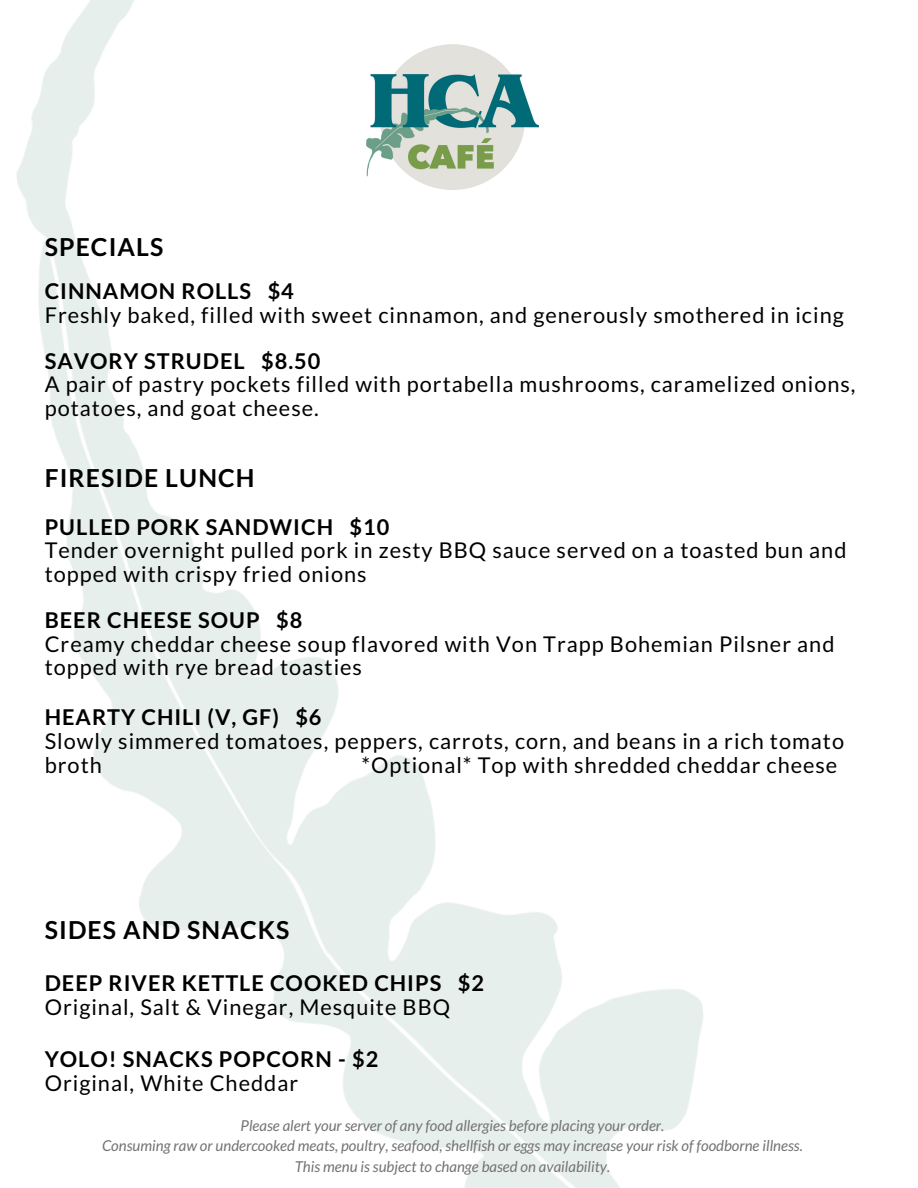
<style>
.page{position:relative;width:918px;height:1188px;background:#fff}
.page>*{position:absolute;margin:0;border:0;box-sizing:border-box;transform-origin:0 0}
.t1{font:700 24.75px "Lato";letter-spacing:.045em;color:#000}
.t2{font:21.75px/23.7px "Lato";letter-spacing:.045em;color:#000}
.t3{font:700 21.75px "Lato";letter-spacing:.045em;color:#000}
.t4{font:italic 15px "Lato";color:#737373}
</style>
<div class="page">
<img style="left:16px;top:0;width:687px;height:1188px">
<img style="left:366px;top:45px;width:172px;height:145px">
<p class="t1" style="left:45px;top:231px;width:120px">SPECIALS</p>
<p class="t3" style="left:45px;top:278px;width:251px">CINNAMON ROLLS $4</p>
<p class="t2" style="left:45px;top:303px;width:801px">Freshly baked, filled with sweet cinnamon, and generously smothered in icing</p>
<p class="t3" style="left:45px;top:347px;width:277px">SAVORY STRUDEL $8.50</p>
<p class="t2" style="left:45px;top:372px;width:812px">A pair of pastry pockets filled with portabella mushrooms, caramelized onions, potatoes, and goat cheese.</p>
<p class="t1" style="left:45px;top:462px;width:211px">FIRESIDE LUNCH</p>
<p class="t3" style="left:45px;top:513px;width:346px">PULLED PORK SANDWICH $10</p>
<p class="t2" style="left:45px;top:538px;width:803px">Tender overnight pulled pork in zesty BBQ sauce served on a toasted bun and topped with crispy fried onions</p>
<p class="t3" style="left:45px;top:607px;width:259px">BEER CHEESE SOUP $8</p>
<p class="t2" style="left:45px;top:631px;width:791px">Creamy cheddar cheese soup flavored with Von Trapp Bohemian Pilsner and topped with rye bread toasties</p>
<p class="t3" style="left:45px;top:704px;width:278px">HEARTY CHILI (V, GF) $6</p>
<p class="t2" style="left:45px;top:729px;width:801px">Slowly simmered tomatoes, peppers, carrots, corn, and beans in a rich tomato broth</p>
<p class="t2" style="left:362px;top:752px;width:477px">*Optional* Top with shredded cheddar cheese</p>
<p class="t1" style="left:45px;top:915px;width:246px">SIDES AND SNACKS</p>
<p class="t3" style="left:45px;top:970px;width:441px">DEEP RIVER KETTLE COOKED CHIPS $2</p>
<p class="t2" style="left:45px;top:995px;width:407px">Original, Salt &amp; Vinegar, Mesquite BBQ</p>
<p class="t3" style="left:45px;top:1046px;width:335px">YOLO! SNACKS POPCORN - $2</p>
<p class="t2" style="left:45px;top:1071px;width:255px">Original, White Cheddar</p>
<p class="t4" style="left:241px;top:1116px;width:425px">Please alert your server of any food allergies before placing your order.</p>
<p class="t4" style="left:102px;top:1136px;width:702px">Consuming raw or undercooked meats, poultry, seafood, shellfish or eggs may increase your risk of foodborne illness.</p>
<p class="t4" style="left:295px;top:1157px;width:317px">This menu is subject to change based on availability.</p>
</div>
